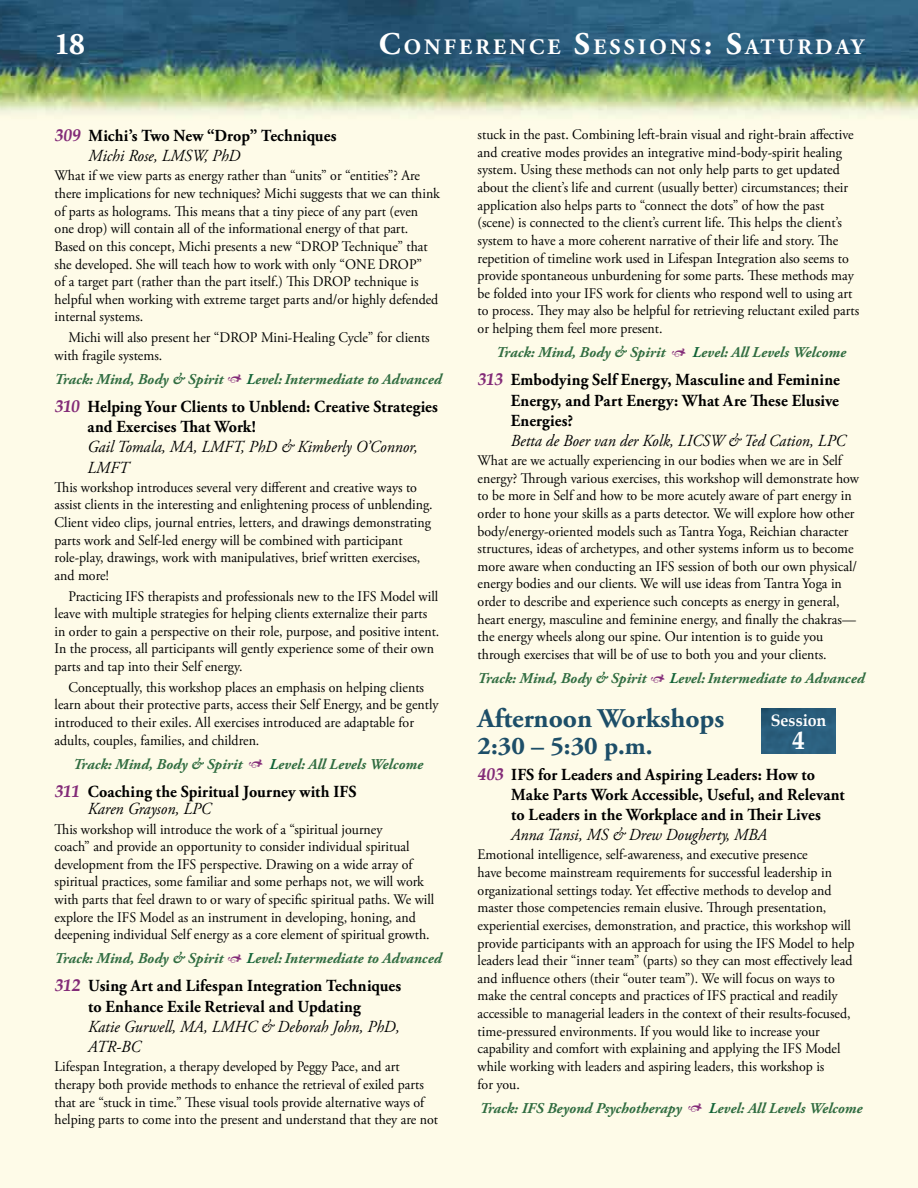
<style>
.page{position:relative;width:918px;height:1188px;background:#fff}
.page>*{position:absolute;margin:0;border:0;box-sizing:border-box;transform-origin:0 0}
.t1{font:700 31.5px "Adobe Garamond Pro";color:#fff}
.t2{font:700 27px "Adobe Garamond Pro";color:#1d4e68}
.t3{font:700 25.5px "Adobe Garamond Pro";color:#1d4e68}
.t4{font:700 25.5px "Book Antiqua";color:#fff}
.t5{font:700 22.05px "Adobe Garamond Pro";letter-spacing:.145em;color:#fff}
.t6{font:700 16.8px/20.2px "Adobe Garamond Pro";letter-spacing:.01em;color:#000;scale:.95 1}
.t7{font:italic 16.8px/20.2px "Adobe Garamond Pro";color:#000;scale:.95 1}
.t8{font:700 16.5px "Book Antiqua";color:#fff}
.t9{font:italic 700 15px "Adobe Garamond Pro";color:#316d41}
.t10{font:14.7px/17.5px "Adobe Garamond Pro";color:#000;scale:.95 1}
.s1{font-size:31.5px}
.s2{font-family:"Book Antiqua";font-size:17.25px;color:#832b78}
.s3{font-weight:400;font-style:italic}
.s4{color:#106336}
</style>
<div class="page">
<img style="left:0;top:0;width:918px;height:1188px">
<img style="left:761px;top:709px;width:75px;height:44px">
<svg style="left:228px;top:375px;width:14px;height:8px"></svg>
<svg style="left:249px;top:759px;width:14px;height:9px"></svg>
<svg style="left:228px;top:954px;width:14px;height:9px"></svg>
<svg style="left:672px;top:348px;width:14px;height:8px"></svg>
<svg style="left:651px;top:674px;width:14px;height:8px"></svg>
<svg style="left:689px;top:1103px;width:13px;height:9px"></svg>
<h1 class="t1" style="left:54px;top:26px;width:33px">18</h1>
<h3 class="t5" style="left:379px;top:34px;width:487px"><span class="s1">C</span>ONFERENCE <span class="s1">S</span>ESS IONS<span class="s1">: S</span>ATURDAY</h3>
<p class="t6" style="left:89px;top:126px;width:262px;text-indent:-34px"><span class="s2">309</span> Michi’s Two New “Drop” Techniques<br><span class="s3">Michi Rose, LMSW, PhD</span></p>
<p class="t10" style="left:55px;top:168px;width:407px">What if we view parts as energy rather than “units” or “entities”? Are there implications for new techniques? Michi suggests that we can think of parts as holograms. This means that a tiny piece of any part (even one drop) will contain all of the informational energy of that part.<br>Based on this concept, Michi presents a new “DROP Technique” that she developed. She will teach how to work with only “ONE DROP”<br>of a target part (rather than the part itself.) This DROP technique is helpful when working with extreme target parts and/or highly defended internal systems.</p>
<p class="t10" style="left:55px;top:329px;width:396px;text-indent:14px">Michi will also present her “DROP Mini-Healing Cycle” for clients with fragile systems.</p>
<p class="t9" style="left:55px;top:370px;width:170px">Track: Mind, Body &amp; Spirit</p>
<p class="t9" style="left:246px;top:370px;width:197px"><span class="s4">L</span>evel: Intermediate to Advanced</p>
<p class="t6" style="left:88px;top:397px;width:370px;text-indent:-33px"><span class="s2">310</span> Helping Your Clients to Unblend: Creative Strategies and Exercises That Work!</p>
<p class="t7" style="left:88px;top:437px;width:349px">Gail Tomala, MA, LMFT, PhD &amp; Kimberly O’Connor,<br>LMFT</p>
<p class="t10" style="left:55px;top:479px;width:399px">This workshop introduces several very different and creative ways to assist clients in the interesting and enlightening process of unblending.<br>Client video clips, journal entries, letters, and drawings demonstrating parts work and Self-led energy will be combined with participant role-play, drawings, work with manipulatives, brief written exercises, and more!</p>
<p class="t10" style="left:55px;top:588px;width:407px;text-indent:14px">Practicing IFS therapists and professionals new to the IFS Model will leave with multiple strategies for helping clients externalize their parts in order to gain a perspective on their role, purpose, and positive intent.<br>In the process, all participants will gently experience some of their own parts and tap into their Self energy.</p>
<p class="t10" style="left:55px;top:679px;width:406px;text-indent:14px">Conceptually, this workshop places an emphasis on helping clients learn about their protective parts, access their Self Energy, and be gently introduced to their exiles. All exercises introduced are adaptable for adults, couples, families, and children.</p>
<p class="t9" style="left:73px;top:755px;width:171px">Track: Mind, Body &amp; Spirit</p>
<p class="t9" style="left:269px;top:755px;width:155px"><span class="s4">L</span>evel: All Levels Welcome</p>
<p class="t6" style="left:88px;top:783px;width:284px;line-height:17.5px;text-indent:-33px"><span class="s2">311</span> Coaching the Spiritual Journey with IFS<br><span class="s3">Karen Grayson, LPC</span></p>
<p class="t10" style="left:55px;top:821px;width:401px">This workshop will introduce the work of a “spiritual journey<br>coach” and provide an opportunity to consider individual spiritual development from the IFS perspective. Drawing on a wide array of spiritual practices, some familiar and some perhaps not, we will work with parts that feel drawn to or wary of specific spiritual paths. We will explore the IFS Model as an instrument in developing, honing, and deepening individual Self energy as a core element of spiritual growth.</p>
<p class="t9" style="left:55px;top:950px;width:170px">Track: Mind, Body &amp; Spirit</p>
<p class="t9" style="left:246px;top:950px;width:197px"><span class="s4">L</span>evel: Intermediate to Advanced</p>
<p class="t6" style="left:55px;top:976px;width:366px;text-align:center"><span class="s2">312</span> Using Art and Lifespan Integration Techniques to Enhance Exile Retrieval and Updating</p>
<p class="t7" style="left:88px;top:1017px;width:330px">Katie Gurwell, MA, LMHC &amp; Deborah John, PhD,<br>ATR-BC</p>
<p class="t10" style="left:55px;top:1058px;width:405px">Lifespan Integration, a therapy developed by Peggy Pace, and art therapy both provide methods to enhance the retrieval of exiled parts that are “stuck in time.” These visual tools provide alternative ways of helping parts to come into the present and understand that they are not</p>
<p class="t10" style="left:478px;top:126px;width:403px">stuck in the past. Combining left-brain visual and right-brain affective and creative modes provides an integrative mind-body-spirit healing system. Using these methods can not only help parts to get updated about the client’s life and current (usually better) circumstances; their application also helps parts to “connect the dots” of how the past (scene) is connected to the client’s current life. This helps the client’s system to have a more coherent narrative of their life and story. The repetition of timeline work used in Lifespan Integration also seems to provide spontaneous unburdening for some parts. These methods may be folded into your IFS work for clients who respond well to using art to process. They may also be helpful for retrieving reluctant exiled parts or helping them feel more present.</p>
<p class="t9" style="left:496px;top:344px;width:171px">Track: Mind, Body &amp; Spirit</p>
<p class="t9" style="left:692px;top:344px;width:155px"><span class="s4">L</span>evel: All Levels Welcome</p>
<p class="t6" style="left:511px;top:370px;width:348px;text-align:justify;text-indent:-33px"><span class="s2">313</span> Embodying Self Energy, Masculine and Feminine Energy, and Part Energy: What Are These Elusive Energies?</p>
<p class="t7" style="left:511px;top:431px;width:354px">Betta de Boer van der Kolk, LICSW &amp; Ted Cation, LPC</p>
<p class="t10" style="left:478px;top:452px;width:403px">What are we actually experiencing in our bodies when we are in Self energy? Through various exercises, this workshop will demonstrate how to be more in Self and how to be more acutely aware of part energy in order to hone your skills as a parts detector. We will explore how other body/energy-oriented models such as Tantra Yoga, Reichian character structures, ideas of archetypes, and other systems inform us to become more aware when conducting an IFS session of both our own physical/ energy bodies and our clients. We will use ideas from Tantra Yoga in order to describe and experience such concepts as energy in general, heart energy, masculine and feminine energy, and finally the chakras— the energy wheels along our spine. Our intention is to guide you through exercises that will be of use to both you and your clients.</p>
<p class="t9" style="left:478px;top:670px;width:170px">Track: Mind, Body &amp; Spirit</p>
<p class="t9" style="left:669px;top:670px;width:197px"><span class="s4">L</span>evel: Intermediate to Advanced</p>
<h2 class="t2" style="left:478px;top:702px;width:248px">Afternoon Workshops</h2>
<h3 class="t3" style="left:478px;top:731px;width:177px">2:30 – 5:30 p.m.</h3>
<p class="t6" style="left:511px;top:764px;width:353px;text-indent:-34px"><span class="s2">403</span> IFS for Leaders and Aspiring Leaders: How to<br>Make Parts Work Accessible, Useful, and Relevant to Leaders in the Workplace and in Their Lives</p>
<p class="t7" style="left:511px;top:825px;width:271px">Anna Tansi, MS &amp; Drew Dougherty, MBA</p>
<p class="t10" style="left:478px;top:847px;width:398px">Emotional intelligence, self-awareness, and executive presence<br>have become mainstream requirements for successful leadership in organizational settings today. Yet effective methods to develop and master those competencies remain elusive. Through presentation, experiential exercises, demonstration, and practice, this workshop will provide participants with an approach for using the IFS Model to help leaders lead their “inner team” (parts) so they can most effectively lead and influence others (their “outer team”). We will focus on ways to make the central concepts and practices of IFS practical and readily accessible to managerial leaders in the context of their results-focused, time-pressured environments. If you would like to increase your capability and comfort with explaining and applying the IFS Model while working with leaders and aspiring leaders, this workshop is<br>for you.</p>
<p class="t9" style="left:480px;top:1099px;width:204px">Track: IFS Beyond Psychotherapy</p>
<p class="t9" style="left:709px;top:1099px;width:155px"><span class="s4">L</span>evel: All Levels Welcome</p>
<p class="t8" style="left:771px;top:711px;width:57px">Session</p>
<h3 class="t4" style="left:792px;top:725px;width:14px">4</h3>
</div>
